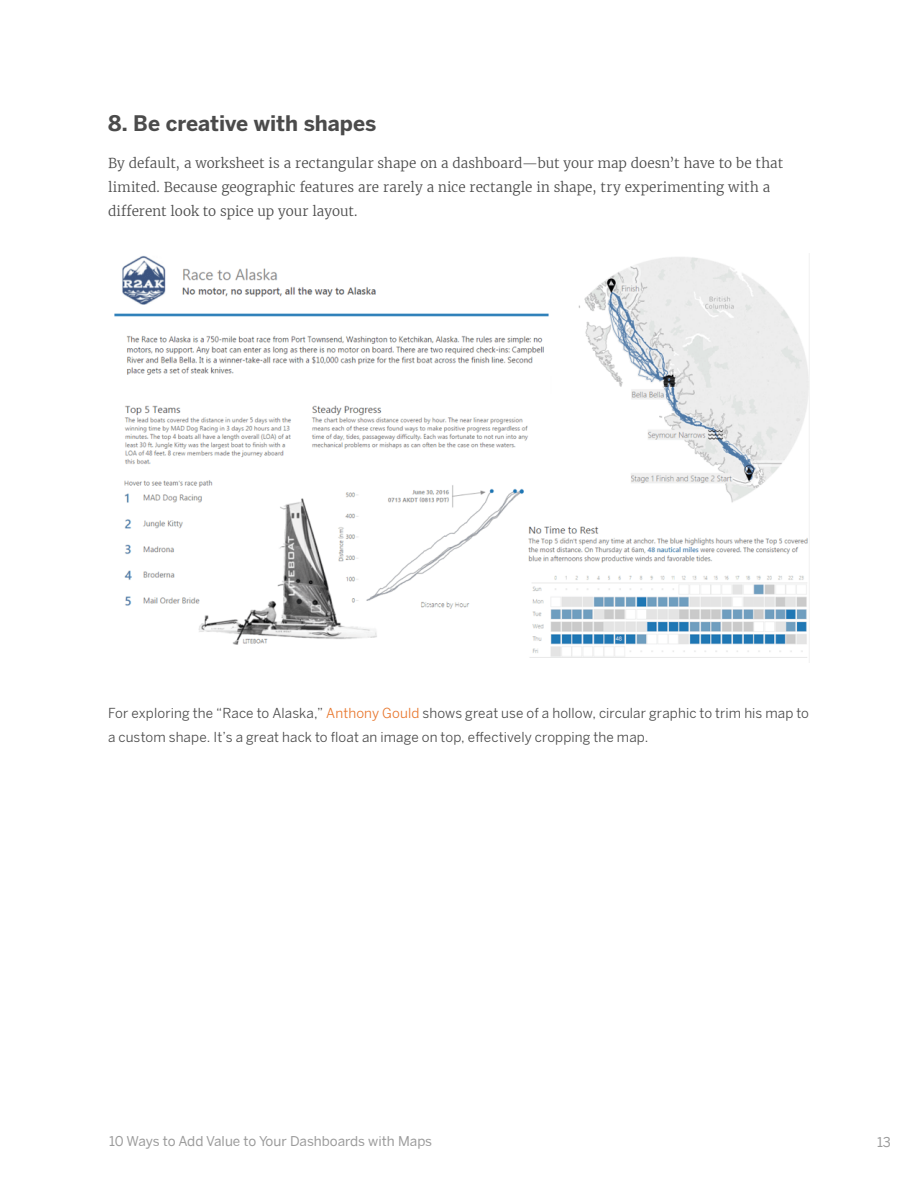
<style>
.page{position:relative;width:918px;height:1188px;background:#fff}
.page>*{position:absolute;margin:0;border:0;box-sizing:border-box;transform-origin:0 0}
.t1{font:700 21px "Benton Sans";letter-spacing:-.005em;color:#4b4b4b}
.t2{font:300 13.5px/24px "Merriweather";letter-spacing:.005em;color:#4b4b4b}
.t3{font:13.5px/24px "Benton Sans";letter-spacing:.01em;color:#4b4b4b}
.t4{font:13.5px "Benton Sans";color:#9b9b9b}
.s1{color:#e8762c}
</style>
<div class="page">
<img style="left:114px;top:253px;width:696px;height:409px">
<h1 class="t1" style="left:108px;top:110px;width:270px">8. Be creative with shapes</h1>
<p class="t2" style="left:108px;top:151px;width:677px">By default, a worksheet is a rectangular shape on a dashboard—but your map doesn’t have to be that limited. Because geographic features are rarely a nice rectangle in shape, try experimenting with a different look to spice up your layout.</p>
<p class="t3" style="left:108px;top:701px;width:703px">For exploring the “Race to Alaska,” <span class="s1">Anthony Gould</span> shows great use of a hollow, circular graphic to trim his map to a custom shape. It’s a great hack to float an image on top, effectively cropping the map.</p>
<p class="t4" style="left:109px;top:1133px;width:325px">10 Ways to Add Value to Your Dashboards with Maps</p>
<p class="t4" style="left:877px;top:1134px;width:15px">13</p>
</div>
